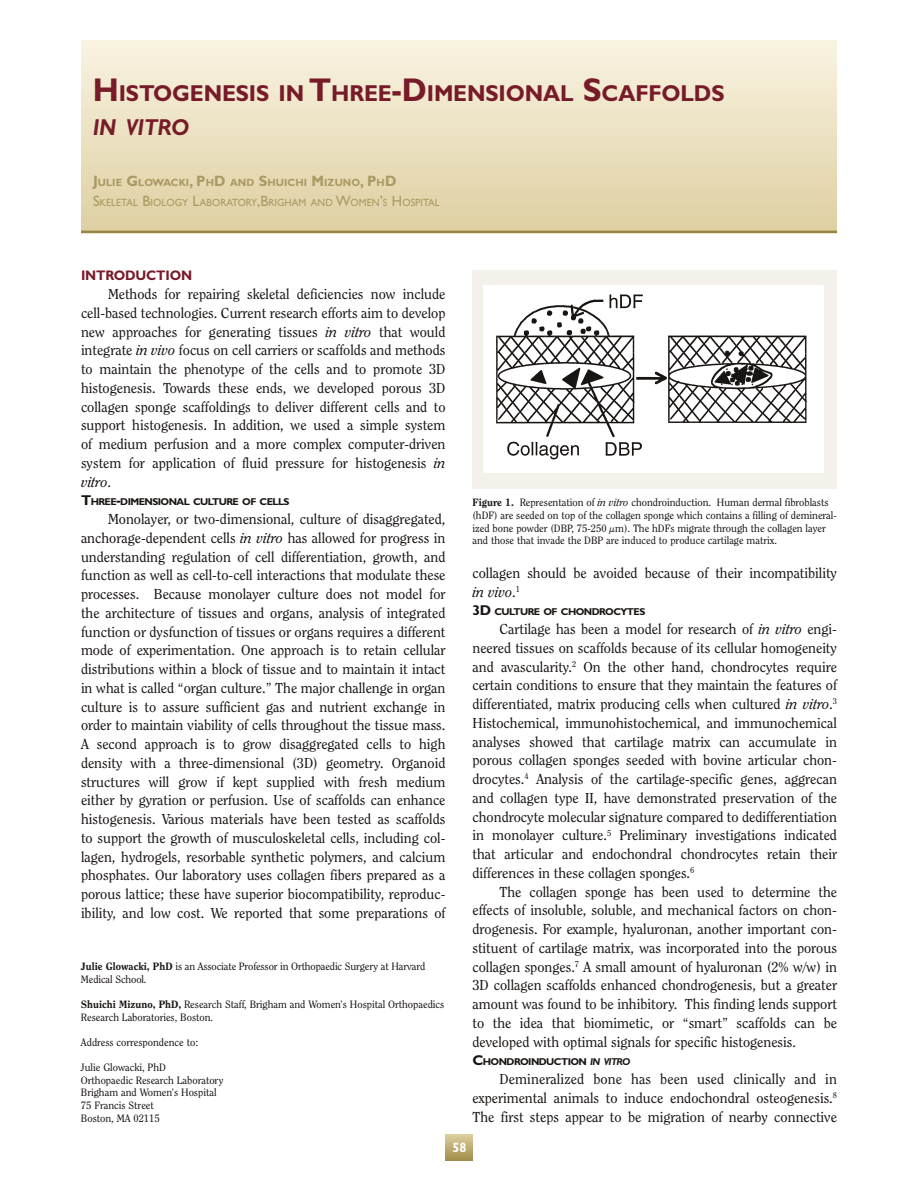
<style>
.page{position:relative;width:918px;height:1188px;background:#fff}
.page>*{position:absolute;margin:0;border:0;box-sizing:border-box;transform-origin:0 0}
.t1{font:700 23.1px/33.8px "Gill Sans";letter-spacing:-.005em;color:#771b29;scale:.95 1}
.t2{font:14.25px/18.8px "Clearface IT Cby BT";color:#181412;text-align:justify}
.t3{font:700 13.8px "Gill Sans";letter-spacing:-.015em;color:#771b29;scale:.95 1}
.t4{font:700 13.5px "Gill Sans";color:#fff;scale:.95 1}
.t5{font:10.5px/12.6px "Clearface IT Cby BT";color:#181412}
.t6{font:10.5px/19.5px "Gill Sans";letter-spacing:.005em;color:#aa9961;scale:.95 1}
.t7{font:700 10.05px "Gill Sans";letter-spacing:-.055em;color:#181412}
.s1{font-size:33px}
.s2{font-style:italic}
.s3{font-weight:700;font-size:15px}
.s4{font-weight:700}
.s5{font-size:15px}
.s6{font-size:14.25px}
.s7{font-weight:800}
</style>
<div class="page">
<div style="left:81px;top:40px;width:756px;height:192px;background:linear-gradient(to bottom,#faf4e2,#ddcea1)"></div>
<svg style="left:446px;top:1134px;width:27px;height:27px"></svg>
<hr style="left:81px;top:231px;width:756px;height:2px;background:#998542">
<div style="left:472px;top:270px;width:365px;height:219px;background:#f4f1ea"></div>
<img style="left:483px;top:285px;width:341px;height:188px">
<h1 class="t1" style="left:93px;top:76px;width:667px"><span class="s1">H</span>ISTOGENESIS IN <span class="s1">T</span>HREE<span class="s1">-D</span>IMENSIONAL <span class="s1">S</span>CAFFOLDS<br><span class="s2">IN VITRO</span></h1>
<p class="t6" style="left:93px;top:173px;width:366px"><span class="s3">J</span><span class="s4">ULIE</span> <span class="s3">G</span><span class="s4">LOWACKI</span><span class="s3">, P</span><span class="s4">H</span><span class="s3">D</span> <span class="s4">AND</span> <span class="s3">S</span><span class="s4">HUICHI</span> <span class="s3">M</span><span class="s4">IZUNO</span><span class="s3">, P</span><span class="s4">H</span><span class="s3">D<br></span><span class="s5">S</span>KELETAL <span class="s5">B</span>IOLOGY <span class="s5">L</span>ABORATORY<span class="s5">,B</span>RIGHAM AND <span class="s5">W</span>OMEN<span class="s5">’</span>S <span class="s5">H</span>OSPITAL</p>
<p class="t3" style="left:81px;top:268px;width:119px">INTRODUCTION</p>
<p class="t2" style="left:81px;top:286px;width:366px;text-indent:27px">Methods for repairing skeletal deficiencies now include cell-based technologies. Current research efforts aim to develop new approaches for generating tissues <span class="s2">in vitro</span> that would integrate <span class="s2">in vivo</span> focus on cell carriers or scaffolds and methods to maintain the phenotype of the cells and to promote 3D histogenesis. Towards these ends, we developed porous 3D collagen sponge scaffoldings to deliver different cells and to support histogenesis. In addition, we used a simple system of medium perfusion and a more complex computer-driven system for application of fluid pressure for histogenesis <span class="s2">in vitro</span>.</p>
<p class="t7" style="left:81px;top:496px;width:210px"><span class="s6">T</span>HREE<span class="s6">-</span>DIMENSIONAL CULTURE OF CELLS</p>
<p class="t2" style="left:81px;top:511px;width:366px;text-indent:27px">Monolayer, or two-dimensional, culture of disaggregated, anchorage-dependent cells <span class="s2">in vitro</span> has allowed for progress in understanding regulation of cell differentiation, growth, and function as well as cell-to-cell interactions that modulate these processes. Because monolayer culture does not model for the architecture of tissues and organs, analysis of integrated function or dysfunction of tissues or organs requires a different mode of experimentation. One approach is to retain cellular distributions within a block of tissue and to maintain it intact in what is called “organ culture.” The major challenge in organ culture is to assure sufficient gas and nutrient exchange in order to maintain viability of cells throughout the tissue mass.<br>A second approach is to grow disaggregated cells to high density with a three-dimensional (3D) geometry. Organoid structures will grow if kept supplied with fresh medium either by gyration or perfusion. Use of scaffolds can enhance histogenesis. Various materials have been tested as scaffolds to support the growth of musculoskeletal cells, including col&shy;lagen, hydrogels, resorbable synthetic polymers, and calcium phosphates. Our laboratory uses collagen fibers prepared as a porous lattice; these have superior biocompatibility, reproduc&shy;ibility, and low cost. We reported that some preparations of</p>
<p class="t5" style="left:81px;top:961px;width:346px"><span class="s7">Julie Glowacki, PhD</span> is an Associate Professor in Orthopaedic Surgery at Harvard<br>Medical School.</p>
<p class="t5" style="left:81px;top:999px;width:365px"><span class="s7">Shuichi Mizuno, PhD,</span> Research Staff, Brigham and Women’s Hospital Orthopaedics<br>Research Laboratories, Boston.</p>
<p class="t5" style="left:81px;top:1037px;width:119px">Address correspondence to:</p>
<p class="t5" style="left:81px;top:1062px;width:144px">Julie Glowacki, PhD<br>Orthopaedic Research Laboratory<br>Brigham and Women’s Hospital<br>75 Francis Street<br>Boston, MA 02115</p>
<p class="t5" style="left:472px;top:498px;width:366px"><span class="s7">Figure 1.</span> Representation of <span class="s2">in vitro</span> chondroinduction. Human dermal fibroblasts (hDF) are seeded on top of the collagen sponge which contains a filling of demineral&shy;ized bone powder (DBP, 75-250 µm). The hDFs migrate through the collagen layer and those that invade the DBP are induced to produce cartilage matrix.</p>
<p class="t2" style="left:473px;top:565px;width:366px">collagen should be avoided because of their incompatibility <span class="s2">in vivo</span>.<sup>1</sup></p>
<p class="t7" style="left:473px;top:606px;width:174px"><span class="s6">3D</span> CULTURE OF CHONDROCYTES</p>
<p class="t2" style="left:473px;top:621px;width:366px;text-indent:27px">Cartilage has been a model for research of <span class="s2">in vitro</span> engi&shy;neered tissues on scaffolds because of its cellular homogeneity and avascularity.<sup>2</sup> On the other hand, chondrocytes require certain conditions to ensure that they maintain the features of differentiated, matrix producing cells when cultured <span class="s2">in vitro</span>.<sup>3<br></sup>Histochemical, immunohistochemical, and immunochemical analyses showed that cartilage matrix can accumulate in porous collagen sponges seeded with bovine articular chon&shy;drocytes.<sup>4</sup> Analysis of the cartilage-specific genes, aggrecan and collagen type II, have demonstrated preservation of the chondrocyte molecular signature compared to dedifferentiation in monolayer culture.<sup>5</sup> Preliminary investigations indicated that articular and endochondral chondrocytes retain their differences in these collagen sponges.<sup>6</sup></p>
<p class="t2" style="left:473px;top:884px;width:366px;text-indent:27px">The collagen sponge has been used to determine the effects of insoluble, soluble, and mechanical factors on chon&shy;drogenesis. For example, hyaluronan, another important con&shy;stituent of cartilage matrix, was incorporated into the porous collagen sponges.<sup>7</sup> A small amount of hyaluronan (2% w/w) in 3D collagen scaffolds enhanced chondrogenesis, but a greater amount was found to be inhibitory. This finding lends support to the idea that biomimetic, or “smart” scaffolds can be developed with optimal signals for specific histogenesis.</p>
<p class="t7" style="left:473px;top:1056px;width:160px"><span class="s6">C</span>HONDROINDUCTION <span class="s2">IN VITRO</span></p>
<p class="t2" style="left:473px;top:1071px;width:366px;text-indent:27px">Demineralized bone has been used clinically and in experimental animals to induce endochondral osteogenesis.<sup>8<br></sup>The first steps appear to be migration of nearby connective</p>
<p class="t4" style="left:452px;top:1140px;width:16px">58</p>
</div>
